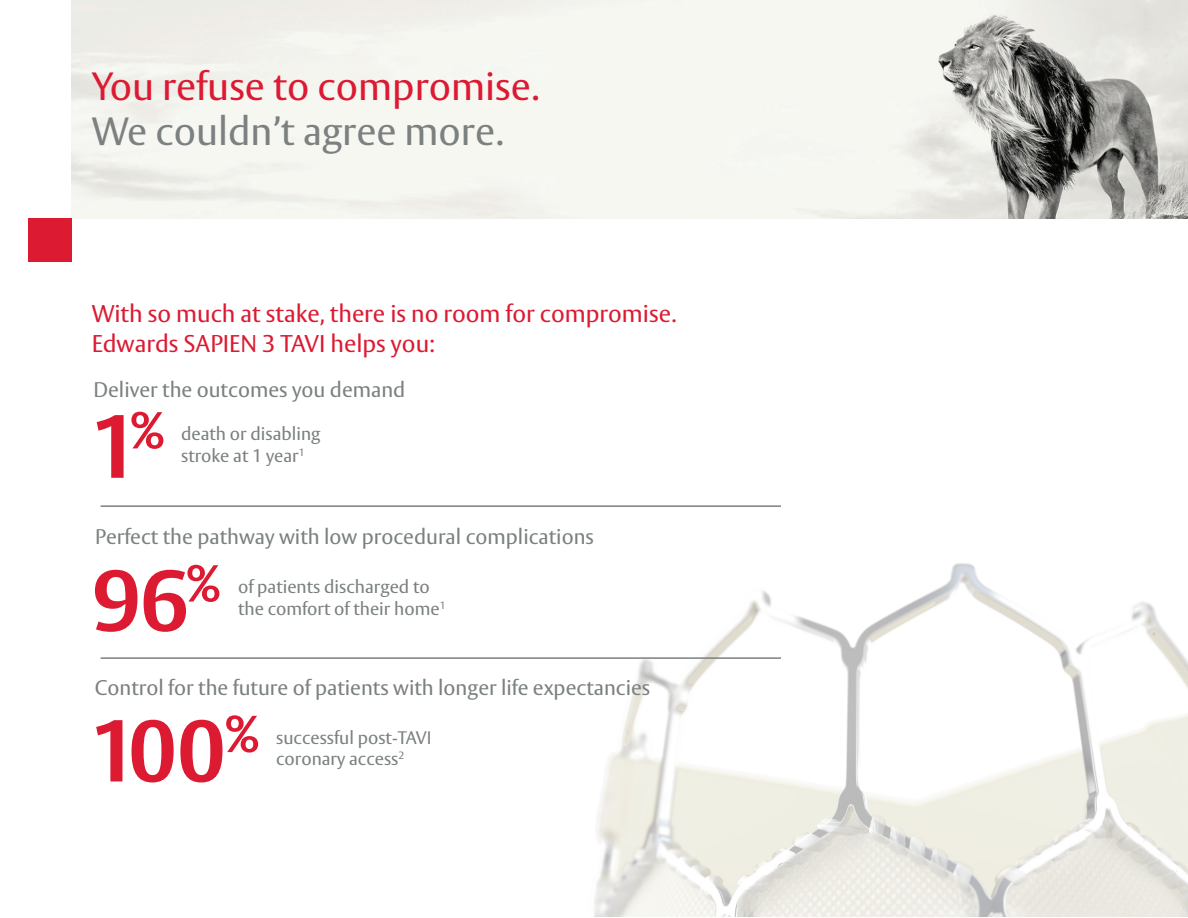
<style>
.page{position:relative;width:1188px;height:918px;background:#fff}
.page>*{position:absolute;margin:0;border:0;box-sizing:border-box;transform-origin:0 0}
.t1{font:700 88.2px "Vesta Std";color:#dc1a32}
.t2{font:700 86.25px "Vesta Std";color:#dc1a32}
.t3{font:700 85.35px "Vesta Std";color:#dc1a32}
.t4{font:39px "Vesta Std";color:#dc1a32}
.t5{font:39px "Vesta Std";color:#7b8080}
.t6{font:24px/30px "Vesta Std";color:#dc1a32}
.t7{font:21px "Vesta Std";color:#7b8080}
.t8{font:18px/21.6px "Vesta Std";color:#7b8080}
.t9{font:10.5px "Vesta Std";color:#7b8080}
</style>
<div class="page">
<img style="left:594px;top:563px;width:594px;height:354px">
<img style="left:72px;top:0;width:1116px;height:218px">
<div style="left:28px;top:218px;width:44px;height:44px;background:#dc1a32"></div>
<hr style="left:101px;top:505px;width:680px;height:2px;background:#7b8080">
<hr style="left:101px;top:657px;width:680px;height:2px;background:#7b8080">
<h3 class="t4" style="left:92px;top:64px;width:449px">You refuse to compromise.</h3>
<h3 class="t5" style="left:92px;top:109px;width:413px">We couldn’t agree more.</h3>
<p class="t6" style="left:92px;top:298px;width:586px">With so much at stake, there is no room for compromise.<br>Edwards SAPIEN 3 TAVI helps you:</p>
<p class="t7" style="left:94px;top:377px;width:313px">Deliver the outcomes you demand</p>
<h1 class="t1" style="left:90px;top:395px;width:74px">1<sup>%</sup></h1>
<p class="t8" style="left:181px;top:423px;width:141px">death or disabling stroke at 1 year</p>
<p class="t9" style="left:299px;top:446px;width:7px">1</p>
<p class="t7" style="left:95px;top:525px;width:500px">Perfect the pathway with low procedural complications</p>
<h3 class="t3" style="left:92px;top:551px;width:127px">96<sup>%</sup></h3>
<p class="t8" style="left:238px;top:576px;width:203px">of patients discharged to the comfort of their home</p>
<p class="t9" style="left:440px;top:599px;width:7px">1</p>
<p class="t7" style="left:95px;top:676px;width:557px">Control for the future of patients with longer life expectancies</p>
<h2 class="t2" style="left:90px;top:700px;width:169px">100<sup>%</sup></h2>
<p class="t8" style="left:276px;top:726px;width:157px">successful post-TAVI coronary access</p>
<p class="t9" style="left:399px;top:749px;width:7px">2</p>
</div>
